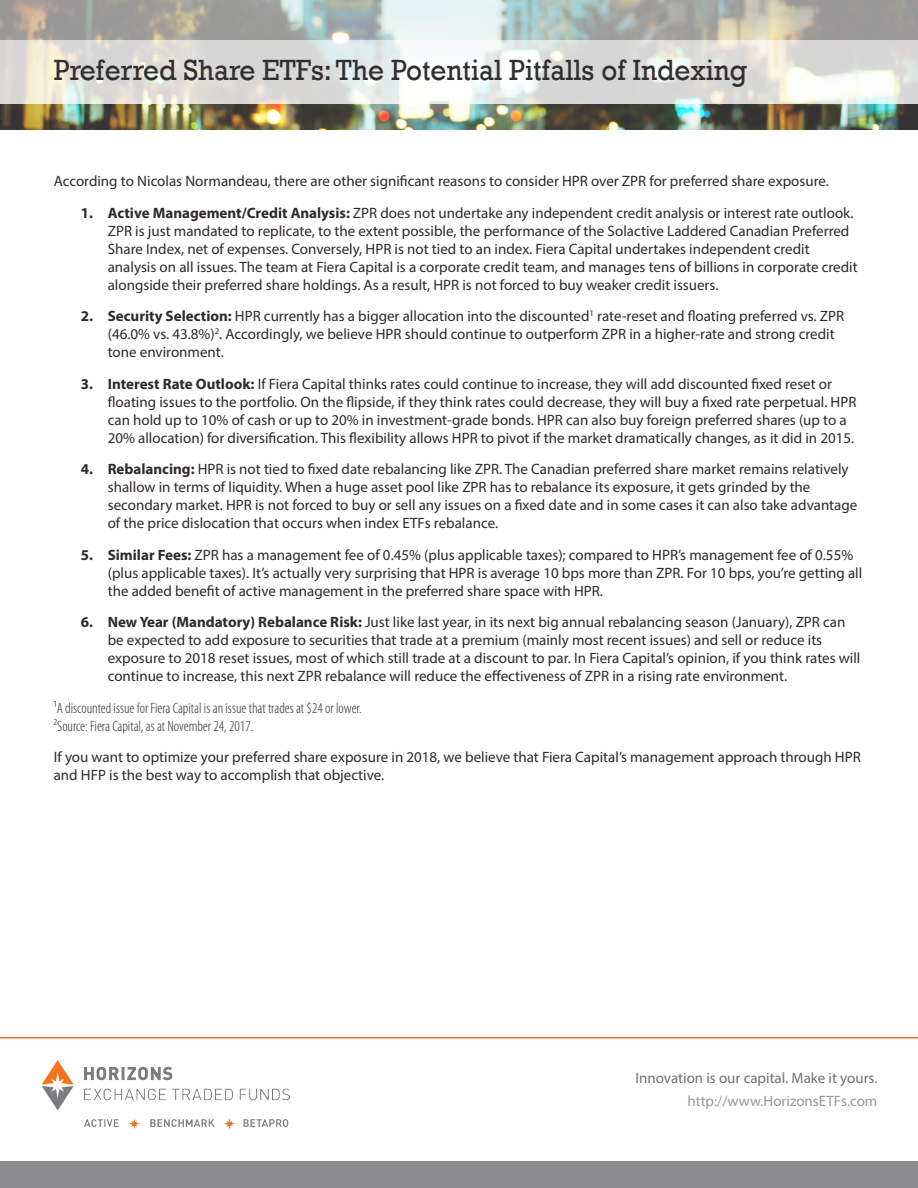
<style>
.page{position:relative;width:918px;height:1188px;background:#fff}
.page>*{position:absolute;margin:0;border:0;box-sizing:border-box;transform-origin:0 0}
.Fact_Sheet_Title{font:30px "Rockwell";color:#312f30;scale:.93 1}
.Body_Paragraph{font:15px/18px "Myriad Pro";color:#302a28}
.Body_Paragraph-2{font:300 condensed 15px "Myriad Pro";color:#302a28}
.t1{font:15px "Myriad Pro";color:#717074}
.t2{font:15px "Myriad Pro";color:#999}
.s1{font-weight:700}
</style>
<div class="page">
<img style="left:0;top:104px;width:918px;height:26px">
<svg style="left:0;top:0;width:918px;height:40px;background:#b0b5af"></svg>
<svg style="left:0;top:40px;width:918px;height:64px;fill:#dddcd7"></svg>
<div style="left:0;top:1161px;width:918px;height:27px;background:#8d8c8f"></div>
<hr style="left:0;top:1037px;width:918px;height:2px;background:#f47321">
<img style="left:41px;top:1060px;width:249px;height:69px">
<p class="Fact_Sheet_Title" style="left:54px;top:52px;width:747px">Preferred Share ETFs: The Potential Pitfalls of Indexing</p>
<p class="Body_Paragraph" style="left:54px;top:172px;width:777px">According to Nicolas Normandeau, there are other significant reasons to consider HPR over ZPR for preferred share exposure.</p>
<p class="Body_Paragraph" style="left:108px;top:203px;width:751px;text-indent:-27px"><span class="s1">1. Active Management/Credit Analysis:</span> ZPR does not undertake any independent credit analysis or interest rate outlook.<br>ZPR is just mandated to replicate, to the extent possible, the performance of the Solactive Laddered Canadian Preferred Share Index, net of expenses. Conversely, HPR is not tied to an index. Fiera Capital undertakes independent credit analysis on all issues. The team at Fiera Capital is a corporate credit team, and manages tens of billions in corporate credit alongside their preferred share holdings. As a result, HPR is not forced to buy weaker credit issuers.</p>
<p class="Body_Paragraph" style="left:108px;top:307px;width:738px;text-indent:-27px"><span class="s1">2. Security Selection:</span> HPR currently has a bigger allocation into the discounted<sup>1</sup> rate-reset and floating preferred vs. ZPR (46.0% vs. 43.8%)<sup>2</sup>. Accordingly, we believe HPR should continue to outperform ZPR in a higher-rate and strong credit tone environment.</p>
<p class="Body_Paragraph" style="left:108px;top:374px;width:750px;text-indent:-27px"><span class="s1">3. Interest Rate Outlook:</span> If Fiera Capital thinks rates could continue to increase, they will add discounted fixed reset or floating issues to the portfolio. On the flipside, if they think rates could decrease, they will buy a fixed rate perpetual. HPR can hold up to 10% of cash or up to 20% in investment-grade bonds. HPR can also buy foreign preferred shares (up to a 20% allocation) for diversification. This flexibility allows HPR to pivot if the market dramatically changes, as it did in 2015.</p>
<p class="Body_Paragraph" style="left:108px;top:460px;width:751px;text-indent:-27px"><span class="s1">4. Rebalancing:</span> HPR is not tied to fixed date rebalancing like ZPR. The Canadian preferred share market remains relatively shallow in terms of liquidity. When a huge asset pool like ZPR has to rebalance its exposure, it gets grinded by the secondary market. HPR is not forced to buy or sell any issues on a fixed date and in some cases it can also take advantage of the price dislocation that occurs when index ETFs rebalance.</p>
<p class="Body_Paragraph" style="left:108px;top:545px;width:756px;text-indent:-27px"><span class="s1">5. Similar Fees:</span> ZPR has a management fee of 0.45% (plus applicable taxes); compared to HPR’s management fee of 0.55% (plus applicable taxes). It’s actually very surprising that HPR is average 10 bps more than ZPR. For 10 bps, you’re getting all the added benefit of active management in the preferred share space with HPR.</p>
<p class="Body_Paragraph" style="left:108px;top:613px;width:754px;text-indent:-27px"><span class="s1">6. New Year (Mandatory) Rebalance Risk:</span> Just like last year, in its next big annual rebalancing season (January), ZPR can be expected to add exposure to securities that trade at a premium (mainly most recent issues) and sell or reduce its exposure to 2018 reset issues, most of which still trade at a discount to par. In Fiera Capital’s opinion, if you think rates will continue to increase, this next ZPR rebalance will reduce the effectiveness of ZPR in a rising rate environment.</p>
<p class="Body_Paragraph-2" style="left:54px;top:699px;width:309px">1A discounted issue for Fiera Capital is an issue that trades at $24 or lower.</p>
<p class="Body_Paragraph-2" style="left:54px;top:717px;width:201px">2Source: Fiera Capital, as at November 24, 2017.</p>
<p class="Body_Paragraph" style="left:54px;top:748px;width:809px">If you want to optimize your preferred share exposure in 2018, we believe that Fiera Capital’s management approach through HPR and HFP is the best way to accomplish that objective.</p>
<p class="t1" style="left:635px;top:1069px;width:244px">Innovation is our capital. Make it yours.</p>
<p class="t2" style="left:687px;top:1092px;width:192px">http://www.HorizonsETFs.com</p>
</div>
